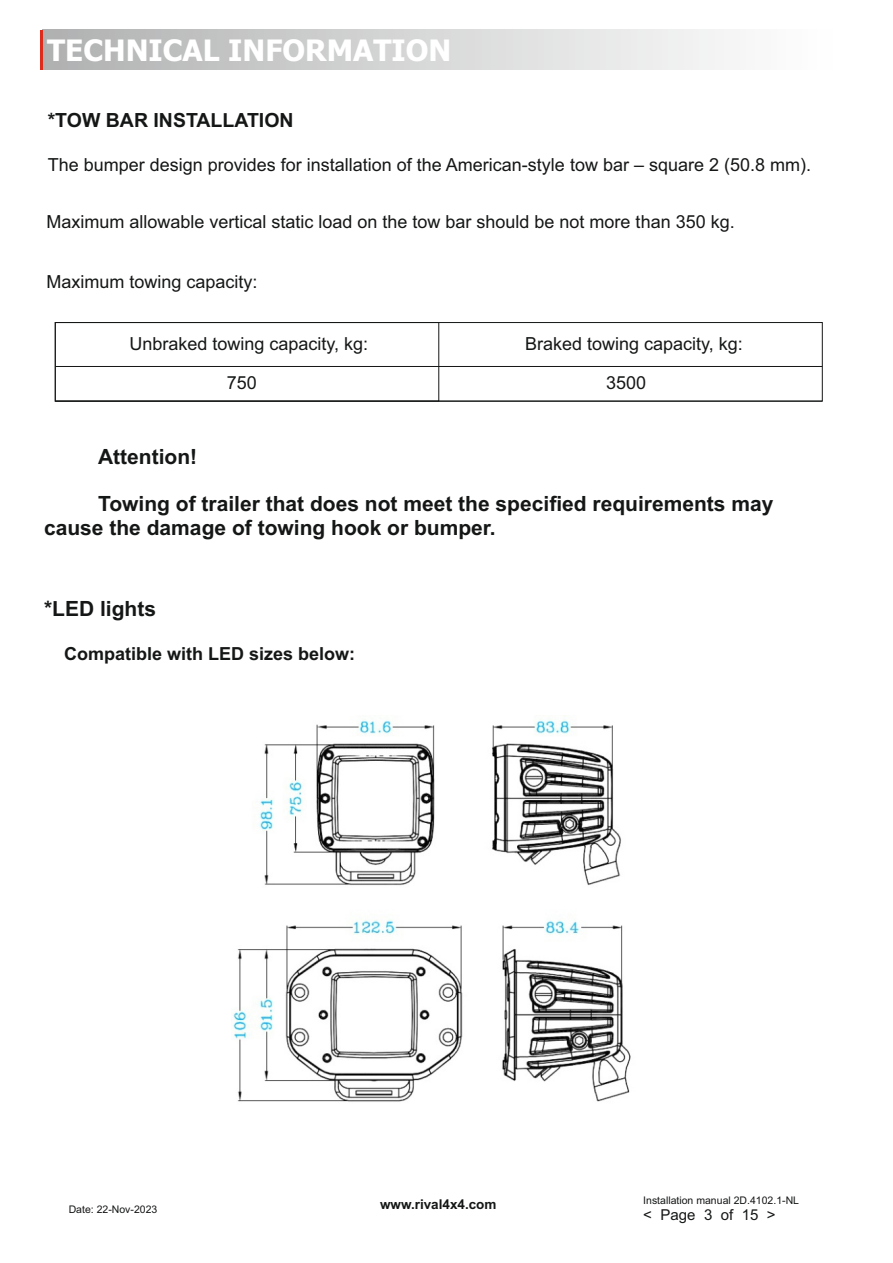
<style>
.page{position:relative;width:893px;height:1263px;background:#fff}
.page>*{position:absolute;margin:0;border:0;box-sizing:border-box;transform-origin:0 0}
.t1{font:700 29.55px "Tahoma";color:#fff}
.t2{font:700 21px/23.4px "Arial";color:#151616}
.t3{font:700 19.5px "Arial";color:#151616}
.t4{font:18px/39.3px "Arial";color:#151616}
.t5{font:700 18px "Arial";color:#151616}
.t6{font:15px "Arial";color:#151616}
.t7{font:700 13.5px "Arial";color:#151616}
.t8{font:10.5px "Arial";color:#151616}
</style>
<div class="page">
<div style="left:43px;top:30px;width:792px;height:39px;background:linear-gradient(to right,#b0b1b2,#fff)"></div>
<hr style="left:40px;top:30px;width:3px;height:39px;background:#dd2b1c">
<img style="left:233px;top:715px;width:398px;height:387px">
<div style="left:55px;top:322px;width:768px;height:80px;border:1px solid #151616"></div>
<div style="left:55px;top:322px;width:384px;height:80px;border:1px solid #151616"></div>
<hr style="left:55px;top:366px;width:767px;height:1px;background:#151616">
<hr style="left:55px;top:401px;width:767px;height:1px;background:#151616">
<h1 class="t1" style="left:47px;top:38px;width:406px">TECHNICAL INFORMATION</h1>
<p class="t3" style="left:48px;top:113px;width:247px">*TOW BAR INSTALLATION</p>
<p class="t4" style="left:48px;top:147px;width:765px">The bumper design provides for installation of the American-style tow bar – square 2 (50.8 mm).</p>
<p class="t4" style="left:46px;top:204px;width:690px">Maximum allowable vertical static load on the tow bar should be not more than 350 kg.</p>
<p class="t4" style="left:46px;top:264px;width:213px">Maximum towing capacity:</p>
<p class="t4" style="left:227px;top:326px;width:143px;text-indent:-97px">Unbraked towing capacity, kg:<br>750</p>
<p class="t4" style="left:606px;top:326px;width:138px;text-indent:-81px">Braked towing capacity, kg:<br>3500</p>
<p class="t2" style="left:98px;top:447px;width:101px">Attention!</p>
<p class="t2" style="left:44px;top:494px;width:731px;text-indent:54px">Towing of trailer that does not meet the specified requirements may cause the damage of towing hook or bumper.</p>
<p class="t2" style="left:44px;top:599px;width:114px">*LED lights</p>
<p class="t5" style="left:64px;top:646px;width:293px">Compatible with LED sizes below:</p>
<p class="t8" style="left:69px;top:1205px;width:90px">Date: 22-Nov-2023</p>
<p class="t7" style="left:380px;top:1199px;width:118px">www.rival4x4.com</p>
<p class="t8" style="left:643px;top:1196px;width:157px">Installation manual 2D.4102.1-NL</p>
<p class="t6" style="left:643px;top:1209px;width:134px">&lt; Page 3 of 15 &gt;</p>
</div>
